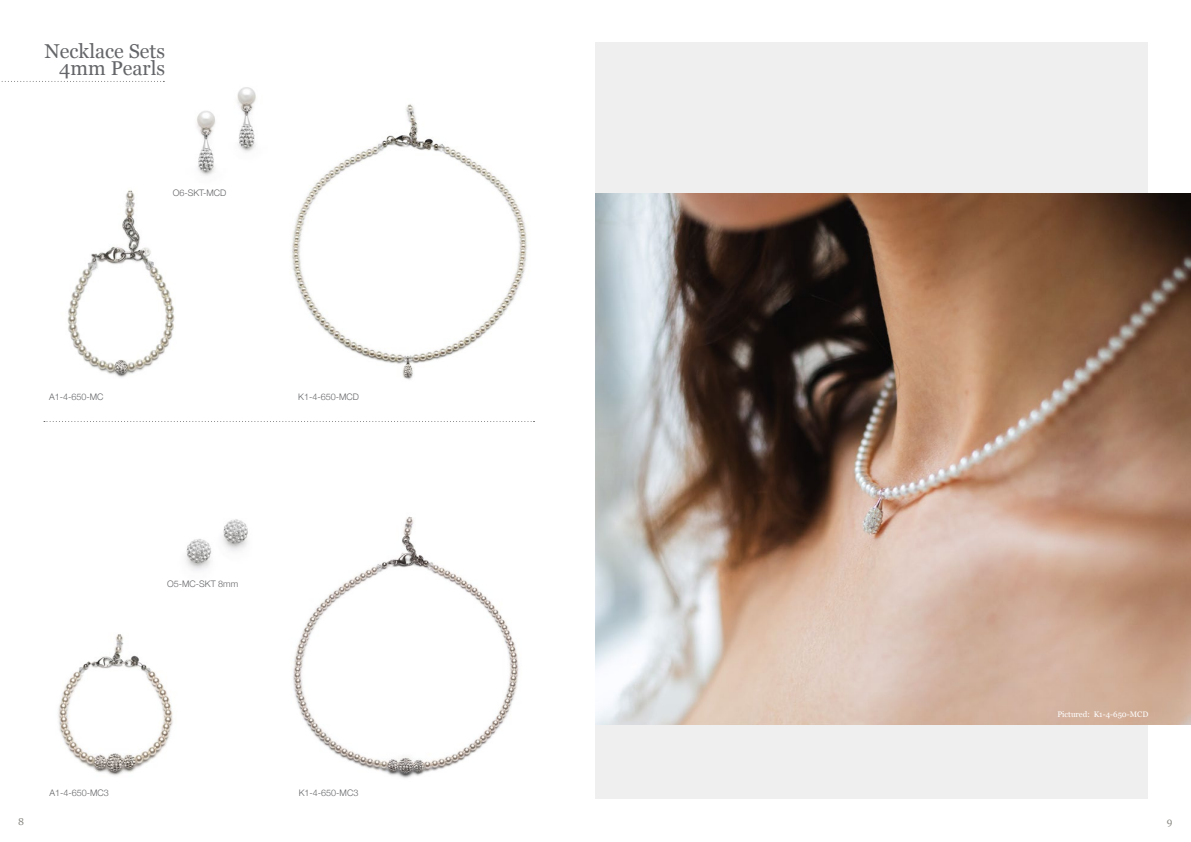
<style>
.page{position:relative;width:1191px;height:842px;background:#fff}
.page>*{position:absolute;margin:0;border:0;box-sizing:border-box;transform-origin:0 0}
.t1{font:20px/17px "Georgia";color:#646568;text-align:right}
.t2{font:10px "Georgia";color:#8b8a85}
.t3{font:300 9px "Helvetica Neue";color:#646568}
.t4{font:8px "Georgia";color:#fff}
</style>
<div class="page">
<svg style="left:44px;top:421px;width:490px;height:1px"></svg>
<img style="left:293px;top:516px;width:226px;height:262px">
<img style="left:58px;top:634px;width:115px;height:142px">
<div style="left:595px;top:43px;width:553px;height:756px;background:#efefef"></div>
<img style="left:595px;top:194px;width:596px;height:530px">
<img style="left:186px;top:519px;width:62px;height:52px">
<svg style="left:1px;top:81px;width:163px;height:1px"></svg>
<img style="left:197px;top:87px;width:59px;height:89px">
<img style="left:291px;top:104px;width:237px;height:276px">
<img style="left:67px;top:190px;width:108px;height:188px">
<h1 class="t1" style="left:45px;top:41px;width:122px">Necklace Sets<br>4mm Pearls</h1>
<p class="t3" style="left:173px;top:186px;width:55px">O6-SKT-MCD</p>
<p class="t3" style="left:49px;top:389px;width:56px">A1-4-650-MC</p>
<p class="t3" style="left:298px;top:389px;width:62px">K1-4-650-MCD</p>
<p class="t3" style="left:167px;top:577px;width:73px">O5-MC-SKT 8mm</p>
<p class="t3" style="left:50px;top:786px;width:61px">A1-4-650-MC3</p>
<p class="t3" style="left:299px;top:786px;width:61px">K1-4-650-MC3</p>
<p class="t4" style="left:1057px;top:708px;width:93px">Pictured: K1-4-650-MCD</p>
<p class="t2" style="left:18px;top:814px;width:7px">8</p>
<p class="t2" style="left:1166px;top:814px;width:7px">9</p>
</div>
